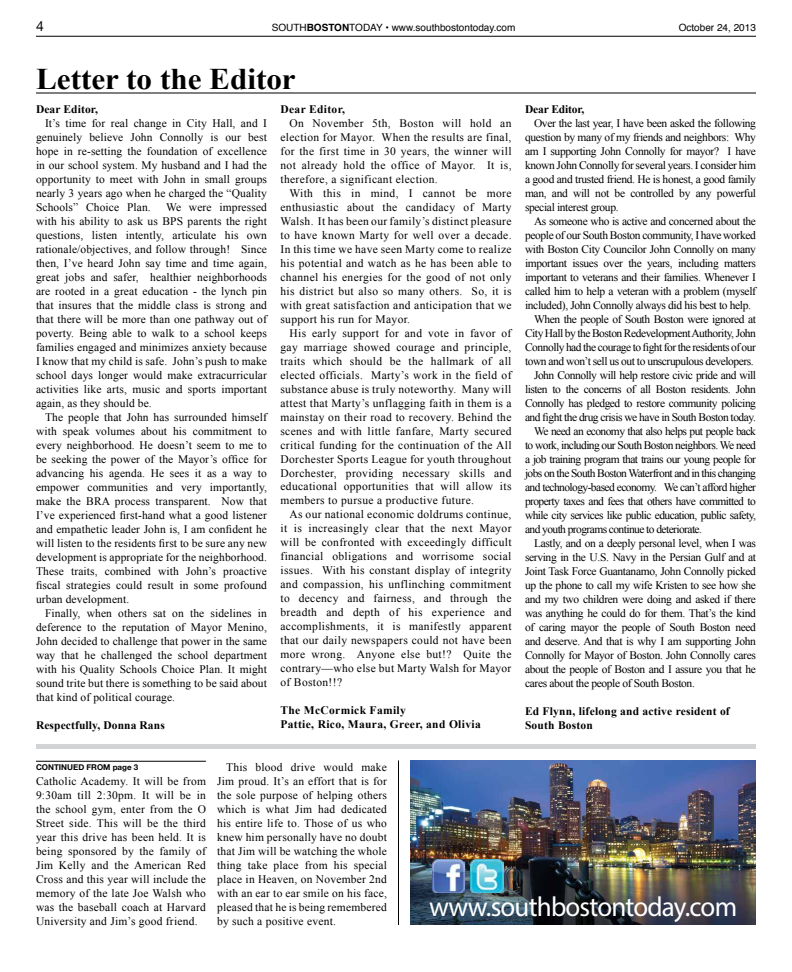
<style>
.page{position:relative;width:792px;height:972px;background:#fff}
.page>*{position:absolute;margin:0;border:0;box-sizing:border-box;transform-origin:0 0}
.t1{font:700 30px "Times New Roman";color:#000;scale:1.04 1}
.t2{font:27.7px "Myriad Pro";letter-spacing:-.03em;color:#fff}
.t3{font:14px "Helvetica Neue";color:#000}
.t4{font:11.5px/14px "Times New Roman";letter-spacing:-.03em;color:#000;text-align:justify}
.t5{font:11.5px "Times New Roman";letter-spacing:-.05em;color:#000}
.t6{font:700 11.5px/14px "Times New Roman";letter-spacing:.02em;color:#000}
.t7{font:700 11.5px "Times New Roman";letter-spacing:-.01em;color:#000}
.t8{font:10px "Helvetica";color:#000}
.t9{font:700 8px "Helvetica Neue";color:#000}
.s1{font-weight:700}
</style>
<div class="page">
<hr style="left:36px;top:36px;width:720px;height:1px;background:#000">
<hr style="left:36px;top:93px;width:720px;height:1px;background:#000">
<hr style="left:36px;top:761px;width:170px;height:1px;background:#000">
<hr style="left:36px;top:744px;width:720px;height:4px;background:#d1d3d4">
<hr style="left:398px;top:760px;width:1px;height:165px;background:#000">
<img style="left:410px;top:760px;width:346px;height:165px">
<img style="left:433px;top:860px;width:32px;height:33px">
<img style="left:471px;top:860px;width:33px;height:33px">
<p class="t3" style="left:36px;top:18px;width:9px">4</p>
<p class="t8" style="left:272px;top:20px;width:245px">SOUTH<span class="s1">BOSTON</span>TODAY • www.southbostontoday.com</p>
<p class="t8" style="left:679px;top:20px;width:79px">October 24, 2013</p>
<h1 class="t1" style="left:36px;top:58px;width:251px">Letter to the Editor</h1>
<p class="t6" style="left:36px;top:102px;width:63px">Dear Editor,</p>
<p class="t4" style="left:36px;top:116px;width:233px;text-indent:9px">It’s time for real change in City Hall, and I genuinely believe John Connolly is our best hope in re-setting the foundation of excellence in our school system. My husband and I had the opportunity to meet with John in small groups nearly 3 years ago when he charged the “Quality Schools” Choice Plan.</p>
<p class="t4" style="left:36px;top:200px;width:233px;text-indent:130px">We were impressed with his ability to ask us BPS parents the right questions, listen intently, articulate his own rationale/objectives, and follow through! Since then, I’ve heard John say time and time again, great jobs and safer, healthier neighborhoods are rooted in a great education - the lynch pin that insures that the middle class is strong and that there will be more than one pathway out of poverty. Being able to walk to a school keeps families engaged and minimizes anxiety because I know that my child is safe. John’s push to make school days longer would make extracurricular activities like arts, music and sports important again, as they should be.</p>
<p class="t4" style="left:36px;top:410px;width:233px;text-indent:9px">The people that John has surrounded himself with speak volumes about his commitment to every neighborhood. He doesn’t seem to me to be seeking the power of the Mayor’s office for advancing his agenda. He sees it as a way to empower communities and very importantly, make the BRA process transparent. Now that I’ve experienced first-hand what a good listener and empathetic leader John is, I am confident he will listen to the residents first to be sure any new development is appropriate for the neighborhood.<br>These traits, combined with John’s proactive fiscal strategies could result in some profound urban development.</p>
<p class="t4" style="left:36px;top:606px;width:233px;text-indent:9px">Finally, when others sat on the sidelines in deference to the reputation of Mayor Menino, John decided to challenge that power in the same way that he challenged the school department with his Quality Schools Choice Plan. It might sound trite but there is something to be said about that kind of political courage.</p>
<p class="t6" style="left:36px;top:718px;width:130px">Respectfully, Donna Rans</p>
<p class="t6" style="left:281px;top:101px;width:66px">Dear Editor,</p>
<p class="t4" style="left:281px;top:116px;width:233px;text-indent:9px">On November 5th, Boston will hold an election for Mayor. When the results are final, for the first time in 30 years, the winner will not already hold the office of Mayor. It is, therefore, a significant election.</p>
<p class="t4" style="left:281px;top:186px;width:233px;text-indent:9px">With this in mind, I cannot be more enthusiastic about the candidacy of Marty Walsh. It has been our family’s distinct pleasure to have known Marty for well over a decade.<br>In this time we have seen Marty come to realize his potential and watch as he has been able to channel his energies for the good of not only his district but also so many others. So, it is with great satisfaction and anticipation that we support his run for Mayor.</p>
<p class="t4" style="left:281px;top:326px;width:233px;text-indent:9px">His early support for and vote in favor of gay marriage showed courage and principle, traits which should be the hallmark of all elected officials. Marty’s work in the field of substance abuse is truly noteworthy. Many will attest that Marty’s unflagging faith in them is a mainstay on their road to recovery. Behind the scenes and with little fanfare, Marty secured critical funding for the continuation of the All Dorchester Sports League for youth throughout Dorchester, providing necessary skills and educational opportunities that will allow its members to pursue a productive future.</p>
<p class="t4" style="left:281px;top:507px;width:233px;text-indent:9px">As our national economic doldrums continue, it is increasingly clear that the next Mayor will be confronted with exceedingly difficult financial obligations and worrisome social issues. With his constant display of integrity and compassion, his unflinching commitment to decency and fairness, and through the breadth and depth of his experience and accomplishments, it is manifestly apparent that our daily newspapers could not have been more wrong. Anyone else but!? Quite the contrary—who else but Marty Walsh for Mayor of Boston!!?</p>
<p class="t6" style="left:281px;top:703px;width:202px">The McCormick Family<br>Pattie, Rico, Maura, Greer, and Olivia</p>
<p class="t7" style="left:525px;top:101px;width:61px">Dear Editor,</p>
<p class="t4" style="left:525px;top:116px;width:233px;text-indent:9px">Over the last year, I have been asked the following question by many of my friends and neighbors: Why am I supporting John Connolly for mayor? I have known John Connolly for several years. I consider him a good and trusted friend. He is honest, a good family man, and will not be controlled by any powerful special interest group.</p>
<p class="t4" style="left:534px;top:214px;width:224px">As someone who is active and concerned about the</p>
<p class="t4" style="left:525px;top:228px;width:232px">people of our South Boston community, I have worked</p>
<p class="t4" style="left:525px;top:242px;width:233px">with Boston City Councilor John Connolly on many</p>
<p class="t4" style="left:525px;top:256px;width:233px">important issues over the years, including matters</p>
<p class="t4" style="left:525px;top:270px;width:233px">important to veterans and their families. Whenever I</p>
<p class="t4" style="left:525px;top:284px;width:233px">called him to help a veteran with a problem (myself</p>
<p class="t4" style="left:525px;top:298px;width:228px">included), John Connolly always did his best to help.</p>
<p class="t4" style="left:534px;top:312px;width:224px">When the people of South Boston were ignored at</p>
<p class="t4" style="left:525px;top:326px;width:233px">City Hall by the Boston Redevelopment Authority, John</p>
<p class="t4" style="left:525px;top:340px;width:233px">Connolly had the courage to fight for the residents of our</p>
<p class="t4" style="left:525px;top:354px;width:230px">town and won’t sell us out to unscrupulous developers.</p>
<p class="t4" style="left:534px;top:368px;width:224px">John Connolly will help restore civic pride and will</p>
<p class="t4" style="left:525px;top:382px;width:233px">listen to the concerns of all Boston residents. John</p>
<p class="t4" style="left:525px;top:396px;width:233px">Connolly has pledged to restore community policing</p>
<p class="t4" style="left:525px;top:410px;width:233px">and fight the drug crisis we have in South Boston today.</p>
<p class="t5" style="left:534px;top:423px;width:224px">We need an economy that also helps put people back</p>
<p class="t5" style="left:525px;top:437px;width:233px">to work, including our South Boston neighbors. We need</p>
<p class="t5" style="left:525px;top:451px;width:233px">a job training program that trains our young people for</p>
<p class="t5" style="left:525px;top:465px;width:233px">jobs on the South Boston Waterfront and in this changing</p>
<p class="t5" style="left:525px;top:479px;width:233px">and technology-based economy. We can’t afford higher</p>
<p class="t5" style="left:525px;top:493px;width:233px">property taxes and fees that others have committed to</p>
<p class="t5" style="left:525px;top:507px;width:233px">while city services like public education, public safety,</p>
<p class="t5" style="left:525px;top:521px;width:179px">and youth programs continue to deteriorate.</p>
<p class="t4" style="left:534px;top:536px;width:223px">Lastly, and on a deeply personal level, when I was</p>
<p class="t4" style="left:525px;top:550px;width:233px">serving in the U.S. Navy in the Persian Gulf and at</p>
<p class="t4" style="left:525px;top:564px;width:233px">Joint Task Force Guantanamo, John Connolly picked</p>
<p class="t4" style="left:525px;top:578px;width:233px">up the phone to call my wife Kristen to see how she</p>
<p class="t4" style="left:525px;top:592px;width:233px">and my two children were doing and asked if there</p>
<p class="t4" style="left:525px;top:606px;width:233px">was anything he could do for them. That’s the kind</p>
<p class="t4" style="left:525px;top:620px;width:233px">of caring mayor the people of South Boston need</p>
<p class="t4" style="left:525px;top:634px;width:232px">and deserve. And that is why I am supporting John</p>
<p class="t4" style="left:525px;top:648px;width:232px">Connolly for Mayor of Boston. John Connolly cares</p>
<p class="t4" style="left:525px;top:662px;width:233px">about the people of Boston and I assure you that he</p>
<p class="t4" style="left:525px;top:676px;width:171px">cares about the people of South Boston.</p>
<p class="t6" style="left:525px;top:703px;width:206px">Ed Flynn, lifelong and active resident of<br>South Boston</p>
<p class="t9" style="left:36px;top:762px;width:104px">CONTINUED FROM page 3</p>
<p class="t4" style="left:36px;top:774px;width:172px">Catholic Academy. It will be from 9:30am till 2:30pm. It will be in the school gym, enter from the O Street side. This will be the third year this drive has been held. It is being sponsored by the family of Jim Kelly and the American Red Cross and this year will include the memory of the late Joe Walsh who was the baseball coach at Harvard University and Jim’s good friend.</p>
<p class="t4" style="left:217px;top:760px;width:171px;text-indent:9px">This blood drive would make Jim proud. It’s an effort that is for the sole purpose of helping others which is what Jim had dedicated his entire life to. Those of us who knew him personally have no doubt that Jim will be watching the whole thing take place from his special place in Heaven, on November 2nd with an ear to ear smile on his face, pleased that he is being remembered by such a positive event.</p>
<h2 class="t2" style="left:429px;top:890px;width:310px">www.southbostontoday.com</h2>
</div>
